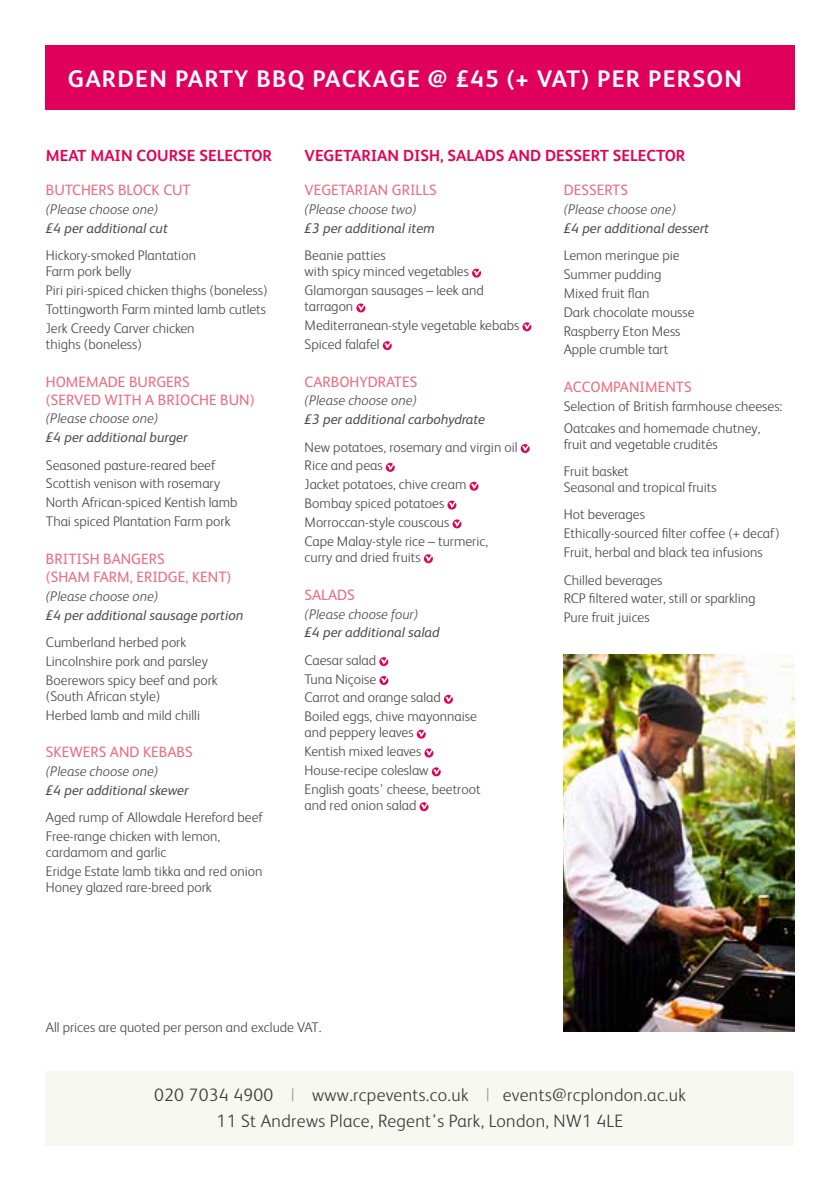
<style>
.page{position:relative;width:840px;height:1191px;background:#fff}
.page>*{position:absolute;margin:0;border:0;box-sizing:border-box;transform-origin:0 0}
.t1{font:700 24px "FS Albert";letter-spacing:.05em;color:#fff}
.t2{font:300 18px/26px "FS Albert";letter-spacing:.02em;color:#3c3c3b;text-align:center}
.t3{font:700 16px "FS Albert";color:#e50053}
.t4{font:15px/18px "FS Albert";color:#ed6c80}
.t5{font:300 14px/18.8px "FS Albert";color:#4a4a49}
.t6{font:italic 14px "FS Albert";color:#4a4a49}
.t7{font:italic 300 14px "FS Albert";color:#4a4a49}
.s1{color:#9d9d9c}
</style>
<div class="page">
<div style="left:45px;top:45px;width:749px;height:64px;background:#e0005b"></div>
<img style="left:563px;top:654px;width:231px;height:377px">
<div style="left:46px;top:1071px;width:747px;height:74px;background:#f8f8f2"></div>
<svg style="left:472px;top:269px;width:8px;height:9px"></svg>
<svg style="left:356px;top:303px;width:9px;height:9px"></svg>
<svg style="left:522px;top:322px;width:9px;height:9px"></svg>
<svg style="left:382px;top:341px;width:9px;height:9px"></svg>
<svg style="left:520px;top:444px;width:9px;height:9px"></svg>
<svg style="left:385px;top:463px;width:9px;height:9px"></svg>
<svg style="left:469px;top:482px;width:9px;height:9px"></svg>
<svg style="left:447px;top:500px;width:9px;height:9px"></svg>
<svg style="left:452px;top:519px;width:9px;height:9px"></svg>
<svg style="left:423px;top:554px;width:9px;height:9px"></svg>
<svg style="left:379px;top:657px;width:9px;height:9px"></svg>
<svg style="left:379px;top:676px;width:9px;height:9px"></svg>
<svg style="left:444px;top:695px;width:8px;height:9px"></svg>
<svg style="left:416px;top:729px;width:9px;height:9px"></svg>
<svg style="left:424px;top:748px;width:9px;height:9px"></svg>
<svg style="left:431px;top:767px;width:9px;height:9px"></svg>
<svg style="left:419px;top:802px;width:9px;height:9px"></svg>
<h1 class="t1" style="left:68px;top:65px;width:675px">GARDEN PARTY BBQ PACKAGE @ £45 (+ VAT) PER PERSON</h1>
<p class="t3" style="left:46px;top:146px;width:227px">MEAT MAIN COURSE SELECTOR</p>
<p class="t3" style="left:304px;top:146px;width:382px">VEGETARIAN DISH, SALADS AND DESSERT SELECTOR</p>
<p class="t4" style="left:563px;top:181px;width:66px">DESSERTS</p>
<p class="t7" style="left:563px;top:201px;width:114px">(Please choose one)</p>
<p class="t6" style="left:563px;top:220px;width:147px">£4 per additional dessert</p>
<p class="t5" style="left:563px;top:246px;width:132px">Lemon meringue pie<br>Summer pudding<br>Mixed fruit flan<br>Dark chocolate mousse<br>Raspberry Eton Mess<br>Apple crumble tart</p>
<p class="t4" style="left:563px;top:378px;width:129px">ACCOMPANIMENTS</p>
<p class="t5" style="left:563px;top:395px;width:220px;line-height:21.6px">Selection of British farmhouse cheeses:<br>Oatcakes and homemade chutney,</p>
<p class="t5" style="left:563px;top:430px;width:155px;line-height:27.4px">fruit and vegetable crudités<br>Fruit basket</p>
<p class="t5" style="left:563px;top:473px;width:154px;line-height:27.4px">Seasonal and tropical fruits<br>Hot beverages</p>
<p class="t5" style="left:563px;top:524px;width:217px">Ethically-sourced filter coffee (+ decaf)<br>Fruit, herbal and black tea infusions</p>
<p class="t5" style="left:563px;top:570px;width:193px">Chilled beverages<br>RCP filtered water, still or sparkling<br>Pure fruit juices</p>
<p class="t4" style="left:46px;top:181px;width:146px">BUTCHERS BLOCK CUT</p>
<p class="t7" style="left:46px;top:201px;width:114px">(Please choose one)</p>
<p class="t6" style="left:46px;top:220px;width:123px">£4 per additional cut</p>
<p class="t5" style="left:46px;top:247px;width:151px;line-height:16px">Hickory-smoked Plantation<br>Farm pork belly</p>
<p class="t5" style="left:46px;top:281px;width:223px;text-align:justify">Piri piri-spiced chicken thighs (boneless)<br>Tottingworth Farm minted lamb cutlets Jerk Creedy Carver chicken</p>
<p class="t5" style="left:46px;top:334px;width:97px">thighs (boneless)</p>
<p class="t4" style="left:46px;top:372px;width:210px">HOMEMADE BURGERS<br>(SERVED WITH A BRIOCHE BUN)</p>
<p class="t7" style="left:46px;top:411px;width:114px">(Please choose one)</p>
<p class="t6" style="left:46px;top:429px;width:143px">£4 per additional burger</p>
<p class="t5" style="left:46px;top:455px;width:193px">Seasoned pasture-reared beef<br>Scottish venison with rosemary<br>North African-spiced Kentish lamb<br>Thai spiced Plantation Farm pork</p>
<p class="t4" style="left:46px;top:550px;width:187px">BRITISH BANGERS<br>(SHAM FARM, ERIDGE, KENT)</p>
<p class="t7" style="left:46px;top:588px;width:114px">(Please choose one)</p>
<p class="t6" style="left:46px;top:607px;width:199px">£4 per additional sausage portion</p>
<p class="t5" style="left:46px;top:633px;width:173px">Cumberland herbed pork<br>Lincolnshire pork and parsley<br>Boerewors spicy beef and pork</p>
<p class="t5" style="left:46px;top:686px;width:156px">(South African style)<br>Herbed lamb and mild chilli</p>
<p class="t4" style="left:46px;top:743px;width:148px">SKEWERS AND KEBABS</p>
<p class="t7" style="left:46px;top:763px;width:114px">(Please choose one)</p>
<p class="t6" style="left:46px;top:782px;width:144px">£4 per additional skewer</p>
<p class="t5" style="left:46px;top:808px;width:219px">Aged rump of Allowdale Hereford beef<br>Free-range chicken with lemon,</p>
<p class="t5" style="left:46px;top:843px;width:218px">cardamom and garlic<br>Eridge Estate lamb tikka and red onion</p>
<p class="t5" style="left:46px;top:878px;width:167px">Honey glazed rare-breed pork</p>
<p class="t4" style="left:304px;top:181px;width:134px">VEGETARIAN GRILLS</p>
<p class="t7" style="left:304px;top:201px;width:113px">(Please choose two)</p>
<p class="t6" style="left:304px;top:220px;width:132px">£3 per additional item</p>
<p class="t5" style="left:304px;top:247px;width:166px;line-height:16px">Beanie patties<br>with spicy minced vegetables</p>
<p class="t5" style="left:304px;top:282px;width:180px;line-height:16px">Glamorgan sausages – leek and tarragon</p>
<p class="t5" style="left:304px;top:315px;width:216px">Mediterranean-style vegetable kebabs<br>Spiced falafel</p>
<p class="t4" style="left:304px;top:372px;width:114px">CARBOHYDRATES</p>
<p class="t7" style="left:304px;top:393px;width:114px">(Please choose one)</p>
<p class="t6" style="left:304px;top:411px;width:182px">£3 per additional carbohydrate</p>
<p class="t5" style="left:304px;top:437px;width:214px">New potatoes, rosemary and virgin oil<br>Rice and peas<br>Jacket potatoes, chive cream<br>Bombay spiced potatoes<br>Morroccan-style couscous<br>Cape Malay-style rice – turmeric,</p>
<p class="t5" style="left:304px;top:547px;width:118px">curry and dried fruits</p>
<p class="t4" style="left:304px;top:585px;width:52px">SALADS</p>
<p class="t7" style="left:304px;top:606px;width:115px">(Please choose four)</p>
<p class="t6" style="left:304px;top:624px;width:136px">£4 per additional salad</p>
<p class="t5" style="left:304px;top:650px;width:174px">Caesar salad<br>Tuna Niçoise<br>Carrot and orange salad<br>Boiled eggs, chive mayonnaise</p>
<p class="t5" style="left:304px;top:723px;width:177px">and peppery leaves<br>Kentish mixed leaves<br>House-recipe coleslaw<br>English goats’ cheese, beetroot</p>
<p class="t5" style="left:304px;top:795px;width:113px">and red onion salad</p>
<p class="t5" style="left:46px;top:1018px;width:277px">All prices are quoted per person and exclude VAT.</p>
<p class="t2" style="left:154px;top:1081px;width:533px">020 7034 4900 <span class="s1">|</span> www.rcpevents.co.uk <span class="s1">|</span> events@rcplondon.ac.uk<br>11 St Andrews Place, Regent’s Park, London, NW1 4LE</p>
</div>
